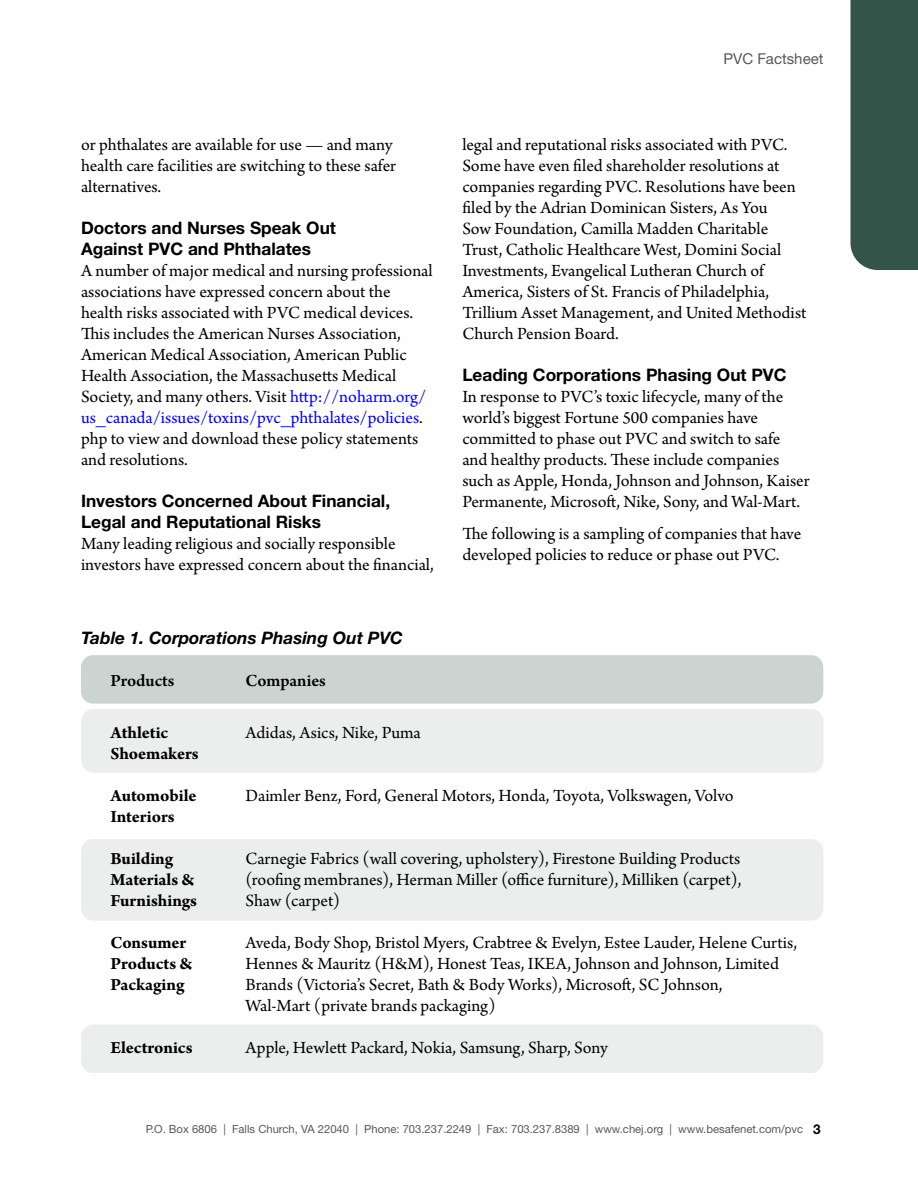
<style>
.page{position:relative;width:918px;height:1188px;background:#fff}
.page>*{position:absolute;margin:0;border:0;box-sizing:border-box;transform-origin:0 0}
.t1{font:18px/21px "Arno Pro";color:#000}
.t2{font:700 18px "Arno Pro";letter-spacing:-.005em;color:#000}
.t3{font:600 18px "Arno Pro";color:#000}
.t4{font:700 17.25px/21px "Helvetica Neue LT Std";color:#000}
.t5{font:italic 700 17.25px "Helvetica Neue LT Std";color:#000}
.t6{font:15px "Helvetica Neue LT Std";color:#58595b}
.t7{font:11.25px "Helvetica Neue LT Std";color:#58595b}
.s1{color:#00f}
.s2{font-weight:700;font-size:13.5px;color:#000}
</style>
<div class="page">
<div style="left:81px;top:655px;width:742px;height:49px;background:#ccd4d2;border-radius:12px"></div>
<div style="left:81px;top:709px;width:742px;height:64px;background:#ebeeed;border-radius:12px"></div>
<div style="left:81px;top:839px;width:742px;height:82px;background:#ebeeed;border-radius:12px"></div>
<div style="left:81px;top:1024px;width:742px;height:49px;background:#ebeeed;border-radius:12px"></div>
<div style="left:850px;top:0;width:68px;height:270px;background:#34544a"></div>
<p class="t6" style="left:723px;top:50px;width:102px">PVC Factsheet</p>
<p class="t1" style="left:81px;top:135px;width:316px">or phthalates are available for use — and many health care facilities are switching to these safer alternatives.</p>
<p class="t4" style="left:81px;top:217px;width:256px">Doctors and Nurses Speak Out<br>Against PVC and Phthalates</p>
<p class="t1" style="left:81px;top:261px;width:353px">A number of major medical and nursing professional associations have expressed concern about the health risks associated with PVC medical devices.<br>This includes the American Nurses Association, American Medical Association, American Public Health Association, the Massachusetts Medical Society, and many others. Visit <span class="s1">http://noharm.org/ us_canada/issues/toxins/pvc_phthalates/policies</span>. php to view and download these policy statements and resolutions.</p>
<p class="t4" style="left:81px;top:490px;width:311px">Investors Concerned About Financial,<br>Legal and Reputational Risks</p>
<p class="t1" style="left:81px;top:534px;width:354px">Many leading religious and socially responsible investors have expressed concern about the financial,</p>
<p class="t5" style="left:81px;top:627px;width:324px">Table 1. Corporations Phasing Out PVC</p>
<p class="t1" style="left:462px;top:135px;width:346px">legal and reputational risks associated with PVC.<br>Some have even filed shareholder resolutions at companies regarding PVC. Resolutions have been filed by the Adrian Dominican Sisters, As You<br>Sow Foundation, Camilla Madden Charitable Trust, Catholic Healthcare West, Domini Social Investments, Evangelical Lutheran Church of America, Sisters of St. Francis of Philadelphia, Trillium Asset Management, and United Methodist Church Pension Board.</p>
<p class="t4" style="left:462px;top:364px;width:326px">Leading Corporations Phasing Out PVC</p>
<p class="t1" style="left:462px;top:387px;width:349px">In response to PVC’s toxic lifecycle, many of the world’s biggest Fortune 500 companies have committed to phase out PVC and switch to safe and healthy products. These include companies such as Apple, Honda, Johnson and Johnson, Kaiser Permanente, Microsoft, Nike, Sony, and Wal-Mart.</p>
<p class="t1" style="left:462px;top:524px;width:340px">The following is a sampling of companies that have developed policies to reduce or phase out PVC.</p>
<p class="t3" style="left:111px;top:670px;width:66px">Products</p>
<p class="t3" style="left:246px;top:670px;width:82px">Companies</p>
<p class="t2" style="left:111px;top:722px;width:59px">Athletic</p>
<p class="t1" style="left:246px;top:723px;width:177px">Adidas, Asics, Nike, Puma</p>
<p class="t2" style="left:111px;top:743px;width:90px">Shoemakers</p>
<p class="t2" style="left:111px;top:785px;width:88px">Automobile</p>
<p class="t1" style="left:246px;top:786px;width:490px">Daimler Benz, Ford, General Motors, Honda, Toyota, Volkswagen, Volvo</p>
<p class="t2" style="left:111px;top:806px;width:66px">Interiors</p>
<p class="t2" style="left:111px;top:848px;width:64px">Building</p>
<p class="t1" style="left:246px;top:849px;width:496px">Carnegie Fabrics (wall covering, upholstery), Firestone Building Products</p>
<p class="t2" style="left:111px;top:869px;width:86px">Materials &amp;</p>
<p class="t1" style="left:246px;top:870px;width:497px">(roofing membranes), Herman Miller (office furniture), Milliken (carpet),</p>
<p class="t2" style="left:111px;top:890px;width:88px">Furnishings</p>
<p class="t1" style="left:246px;top:891px;width:96px">Shaw (carpet)</p>
<p class="t2" style="left:111px;top:932px;width:77px">Consumer</p>
<p class="t1" style="left:246px;top:933px;width:553px">Aveda, Body Shop, Bristol Myers, Crabtree &amp; Evelyn, Estee Lauder, Helene Curtis,</p>
<p class="t2" style="left:111px;top:953px;width:84px">Products &amp;</p>
<p class="t1" style="left:246px;top:954px;width:535px">Hennes &amp; Mauritz (H&amp;M), Honest Teas, IKEA, Johnson and Johnson, Limited</p>
<p class="t2" style="left:111px;top:974px;width:75px">Packaging</p>
<p class="t1" style="left:246px;top:975px;width:479px">Brands (Victoria’s Secret, Bath &amp; Body Works), Microsoft, SC Johnson,<br>Wal-Mart (private brands packaging)</p>
<p class="t2" style="left:111px;top:1037px;width:84px">Electronics</p>
<p class="t1" style="left:246px;top:1038px;width:364px">Apple, Hewlett Packard, Nokia, Samsung, Sharp, Sony</p>
<p class="t7" style="left:146px;top:1123px;width:677px">P.O. Box 6806 | Falls Church, VA 22040 | Phone: 703.237.2249 | Fax: 703.237.8389 | www.chej.org | www.besafenet.com/pvc <span class="s2">3</span></p>
</div>
